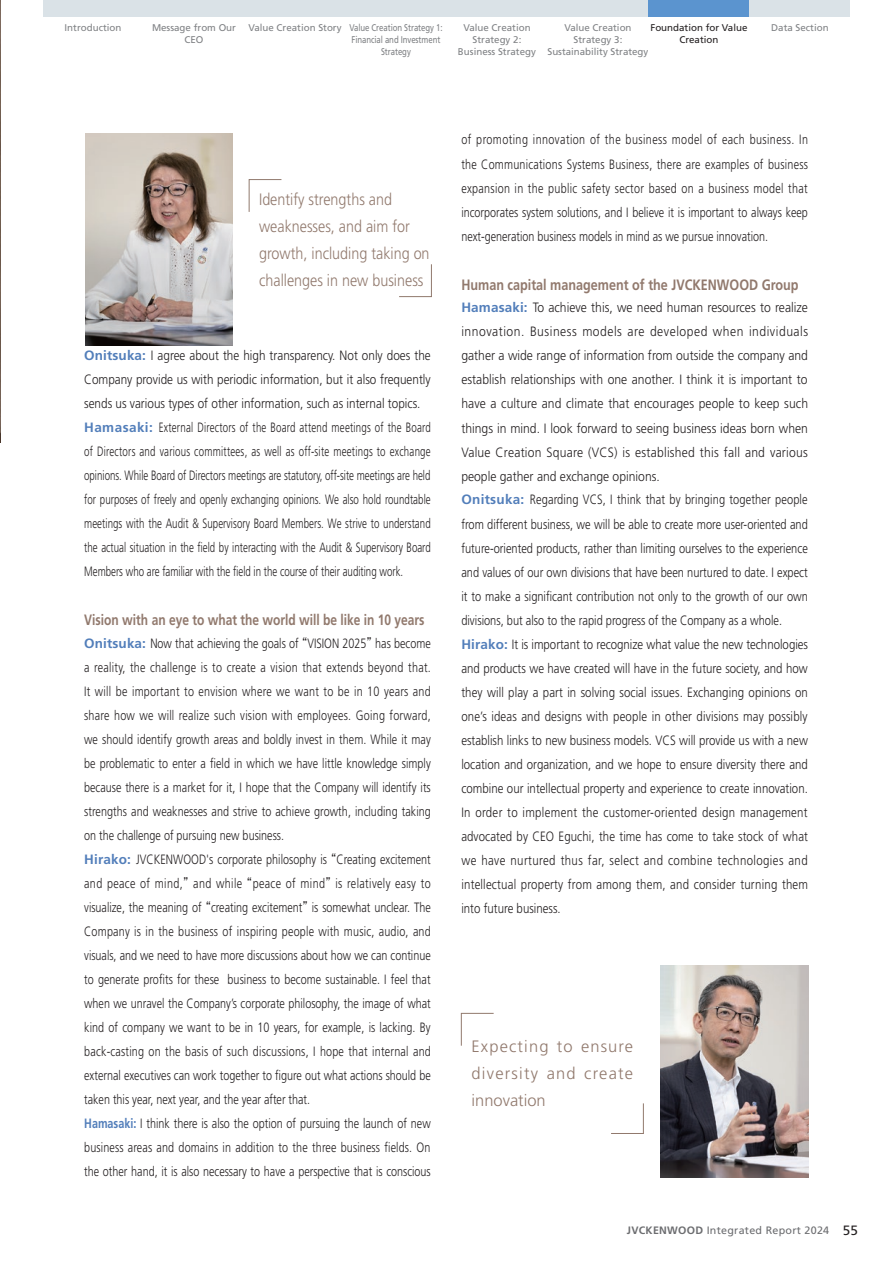
<style>
.page{position:relative;width:893px;height:1263px;background:#fff}
.page>*{position:absolute;margin:0;border:0;box-sizing:border-box;transform-origin:0 0}
.t1{font:300 16.5px/27px "Frutiger LT Std";color:#91796d;scale:.87 1}
.t2{font:300 16.5px/27px "Frutiger LT Std";color:#91796d;text-align:justify}
.t3{font:700 15px "Frutiger LT Std";color:#91796d;scale:.8 1}
.t4{font:700 15px "Frutiger LT Std";color:#91796d;scale:.84 1}
.t5{font:300 13.5px/24px "Frutiger LT Std";color:#231f20;scale:.8 1}
.t6{font:300 13.5px/24px "Frutiger LT Std";color:#231f20;scale:.9 1}
.t7{font:300 13.5px/24px "Frutiger LT Std";color:#231f20;scale:.87 1}
.t8{font:10.8px "Frutiger LT Std";letter-spacing:.025em;color:#6c6d70}
.t9{font:9.75px/12px "Frutiger LT Std";color:#808285;text-align:center}
.t10{font:9.75px/12px "Frutiger LT Std";color:#808285;text-align:center;scale:.8 1}
.t11{font:9.75px/12px "Frutiger LT Std";color:#231f20;text-align:center}
.s1{font-weight:700;color:#527eba}
.s2{font-family:"MS UI Gothic";font-weight:400}
.s3{font-weight:700}
.s4{font-size:13.5px;color:#231f20}
</style>
<div class="page">
<div style="left:244px;top:0;width:101px;height:17px;background:#dae2e7"></div>
<div style="left:446px;top:0;width:101px;height:17px;background:#dae2e7"></div>
<div style="left:547px;top:0;width:101px;height:17px;background:#dae2e7"></div>
<div style="left:648px;top:0;width:101px;height:17px;background:#5b94cf"></div>
<div style="left:749px;top:0;width:101px;height:17px;background:#dae2e7"></div>
<div style="left:43px;top:0;width:101px;height:17px;background:#dae2e7"></div>
<div style="left:144px;top:0;width:100px;height:17px;background:#dae2e7"></div>
<div style="left:345px;top:0;width:101px;height:17px;background:#dae2e7"></div>
<img style="left:0;top:0;width:1px;height:443px">
<img style="left:660px;top:965px;width:148px;height:212px">
<img style="left:85px;top:133px;width:148px;height:213px">
<svg style="left:249px;top:179px;width:33px;height:33px"></svg>
<svg style="left:399px;top:264px;width:33px;height:33px"></svg>
<svg style="left:461px;top:1013px;width:33px;height:33px"></svg>
<svg style="left:611px;top:1103px;width:33px;height:31px"></svg>
<p class="t9" style="left:65px;top:22px;width:58px">Introduction</p>
<p class="t9" style="left:152px;top:22px;width:85px">Message from Our</p>
<p class="t9" style="left:771px;top:22px;width:59px">Data Section</p>
<p class="t9" style="left:185px;top:34px;width:20px">CEO</p>
<p class="t9" style="left:248px;top:22px;width:95px">Value Creation Story</p>
<p class="t9" style="left:458px;top:22px;width:80px">Value Creation<br>Strategy 2:<br>Business Strategy</p>
<p class="t9" style="left:547px;top:22px;width:102px">Value Creation<br>Strategy 3:<br>Sustainability Strategy</p>
<p class="t11" style="left:650px;top:22px;width:99px">Foundation for Value<br>Creation</p>
<p class="t10" style="left:349px;top:22px;width:118px">Value Creation Strategy 1:<br>Financial and Investment<br>Strategy</p>
<p class="t1" style="left:259px;top:186px;width:197px">Identify strengths and weaknesses, and aim for growth, including taking on challenges in new business</p>
<p class="t7" style="left:84px;top:343px;width:400px"><span class="s1">Onitsuka:</span> I agree about the high transparency. Not only does the Company provide us with periodic information, but it also frequently sends us various types of other information, such as internal topics.<br><span class="s1">Hamasaki:</span> External Directors of the Board attend meetings of the Board of Directors and various committees, as well as off-site meetings to exchange opinions. While Board of Directors meetings are statutory, off-site meetings are held for purposes of freely and openly exchanging opinions. We also hold roundtable meetings with the Audit &amp; Supervisory Board Members. We strive to understand the actual situation in the field by interacting with the Audit &amp; Supervisory Board Members who are familiar with the field in the course of their auditing work.</p>
<p class="t3" style="left:84px;top:611px;width:427px">Vision with an eye to what the world will be like in 10 years</p>
<p class="t5" style="left:84px;top:631px;width:435px"><span class="s1">Onitsuka:</span> Now that achieving the goals of <span class="s2">“</span>VISION 2025<span class="s2">”</span>has become a reality, the challenge is to create a vision that extends beyond that.<br>It will be important to envision where we want to be in 10 years and share how we will realize such vision with employees. Going forward, we should identify growth areas and boldly invest in them. While it may be problematic to enter a field in which we have little knowledge simply because there is a market for it, I hope that the Company will identify its strengths and weaknesses and strive to achieve growth, including taking on the challenge of pursuing new business.<br><span class="s1">Hirako:</span> JVCKENWOOD's corporate philosophy is <span class="s2">“</span>Creating excitement and peace of mind,<span class="s2">”</span> and while <span class="s2">“</span>peace of mind<span class="s2">”</span> is relatively easy to visualize, the meaning of <span class="s2">“</span>creating excitement<span class="s2">”</span> is somewhat unclear. The Company is in the business of inspiring people with music, audio, and visuals, and we need to have more discussions about how we can continue to generate profits for these business to become sustainable. I feel that when we unravel the Company’s corporate philosophy, the image of what kind of company we want to be in 10 years, for example, is lacking. By back-casting on the basis of such discussions, I hope that internal and external executives can work together to figure out what actions should be taken this year, next year, and the year after that.<br><span class="s1">Hamasaki:</span> I think there is also the option of pursuing the launch of new business areas and domains in addition to the three business fields. On the other hand, it is also necessary to have a perspective that is conscious</p>
<p class="t5" style="left:461px;top:128px;width:435px;text-align:justify">of promoting innovation of the business model of each business. In the Communications Systems Business, there are examples of business expansion in the public safety sector based on a business model that incorporates system solutions, and I believe it is important to always keep next-generation business models in mind as we pursue innovation.</p>
<p class="t4" style="left:461px;top:276px;width:403px">Human capital management of the JVCKENWOOD Group</p>
<p class="t6" style="left:461px;top:296px;width:387px"><span class="s1">Hamasaki:</span> To achieve this, we need human resources to realize innovation. Business models are developed when individuals gather a wide range of information from outside the company and establish relationships with one another. I think it is important to have a culture and climate that encourages people to keep such things in mind. I look forward to seeing business ideas born when Value Creation Square (VCS) is established this fall and various people gather and exchange opinions.<br><span class="s1">Onitsuka:</span> Regarding VCS, I think that by bringing together people from different business, we will be able to create more user-oriented and future-oriented products, rather than limiting ourselves to the experience and values of our own divisions that have been nurtured to date. I expect it to make a significant contribution not only to the growth of our own divisions, but also to the rapid progress of the Company as a whole.<br><span class="s1">Hirako:</span> It is important to recognize what value the new technologies and products we have created will have in the future society, and how they will play a part in solving social issues. Exchanging opinions on one’s ideas and designs with people in other divisions may possibly establish links to new business models. VCS will provide us with a new location and organization, and we hope to ensure diversity there and combine our intellectual property and experience to create innovation.<br>In order to implement the customer-oriented design management advocated by CEO Eguchi, the time has come to take stock of what we have nurtured thus far, select and combine technologies and intellectual property from among them, and consider turning them into future business.</p>
<p class="t2" style="left:472px;top:1033px;width:163px">Expecting to ensure diversity and create innovation</p>
<p class="t8" style="left:627px;top:1224px;width:233px"><span class="s3">JVCKENWOOD</span> Integrated Report 2024 <span class="s4">55</span></p>
</div>
